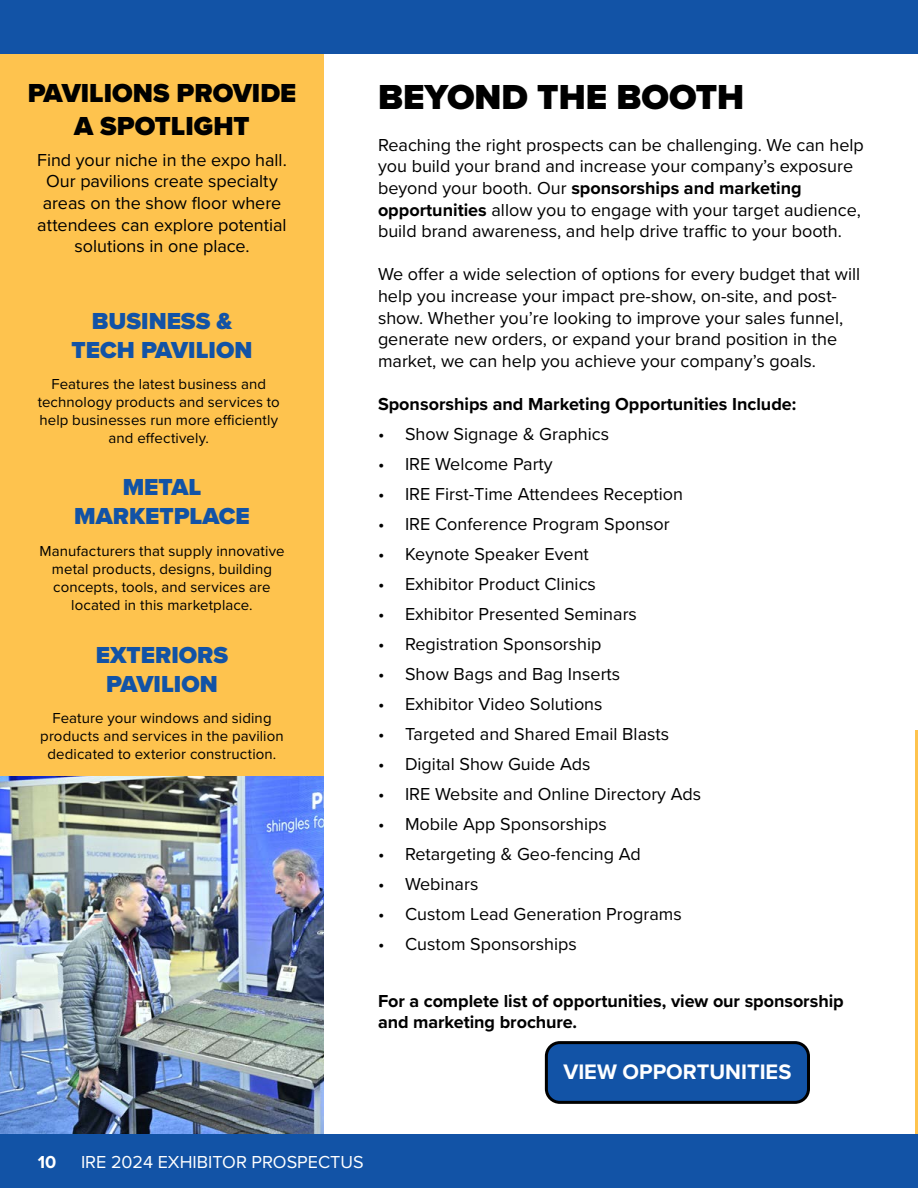
<style>
.page{position:relative;width:918px;height:1188px;background:#fff}
.page>*{position:absolute;margin:0;border:0;box-sizing:border-box;transform-origin:0 0}
.t1{font:900 36px "Proxima Nova";color:#000}
.t2{font:900 27px/32.4px "Proxima Nova";color:#000;text-align:center}
.t3{font:900 24px/28.8px "Proxima Nova";color:#1253a6;text-align:center}
.t4{font:700 21.75px "Proxima Nova";color:#fff}
.t5{font:18px/21.6px "Proxima Nova";color:#000}
.t6{font:700 18px/21.6px "Proxima Nova";color:#000}
.t7{font:18px "Proxima Nova";color:#fff}
.t8{font:700 18px "Proxima Nova";color:#fff}
.t9{font:15px/18px "Proxima Nova";letter-spacing:.005em;color:#000;text-align:center}
.s1{font-weight:700}
</style>
<div class="page">
<div style="left:0;top:1134px;width:918px;height:54px;background:#1253a6"></div>
<hr style="left:916px;top:730px;width:2px;height:404px;background:#fec34e">
<div style="left:0;top:0;width:324px;height:1134px;background:#fec34e"></div>
<img style="left:0;top:776px;width:324px;height:358px">
<div style="left:0;top:0;width:918px;height:54px;background:#1253a6"></div>
<div style="left:546px;top:1043px;width:262px;height:59px;background:#1253a6;border-radius:14px"></div>
<div style="left:545px;top:1041px;width:265px;height:63px;border:3px solid #000;border-radius:14px"></div>
<h2 class="t2" style="left:28px;top:77px;width:270px">PAVILIONS PROVIDE<br>A SPOTLIGHT</h2>
<p class="t5" style="left:37px;top:148px;width:251px;text-align:center">Find your niche in the expo hall.<br>Our pavilions create specialty areas on the show floor where attendees can explore potential solutions in one place.</p>
<h3 class="t3" style="left:72px;top:306px;width:182px">BUSINESS &amp;<br>TECH PAVILION</h3>
<p class="t9" style="left:38px;top:374px;width:244px">Features the latest business and technology products and services to help businesses run more efficiently and effectively.</p>
<h3 class="t3" style="left:74px;top:473px;width:177px">METAL<br>MARKETPLACE</h3>
<p class="t9" style="left:39px;top:541px;width:247px">Manufacturers that supply innovative metal products, designs, building concepts, tools, and services are located in this marketplace.</p>
<h3 class="t3" style="left:96px;top:640px;width:134px">EXTERIORS<br>PAVILION</h3>
<p class="t9" style="left:40px;top:708px;width:245px">Feature your windows and siding products and services in the pavilion dedicated to exterior construction.</p>
<h1 class="t1" style="left:378px;top:71px;width:368px">BEYOND THE BOOTH</h1>
<p class="t5" style="left:378px;top:133px;width:487px">Reaching the right prospects can be challenging. We can help you build your brand and increase your company’s exposure beyond your booth. Our <span class="s1">sponsorships and marketing opportunities</span> allow you to engage with your target audience, build brand awareness, and help drive traffic to your booth.</p>
<p class="t5" style="left:378px;top:263px;width:484px">We offer a wide selection of options for every budget that will help you increase your impact pre-show, on-site, and post&shy;show. Whether you’re looking to improve your sales funnel, generate new orders, or expand your brand position in the market, we can help you achieve your company’s goals.</p>
<p class="t6" style="left:378px;top:393px;width:420px">Sponsorships and Marketing Opportunities Include:</p>
<p class="t5" style="left:378px;top:422px;width:233px">• Show Signage &amp; Graphics</p>
<p class="t5" style="left:378px;top:452px;width:176px">• IRE Welcome Party</p>
<p class="t5" style="left:378px;top:482px;width:307px">• IRE First-Time Attendees Reception</p>
<p class="t5" style="left:378px;top:512px;width:293px">• IRE Conference Program Sponsor</p>
<p class="t5" style="left:378px;top:542px;width:212px">• Keynote Speaker Event</p>
<p class="t5" style="left:378px;top:572px;width:219px">• Exhibitor Product Clinics</p>
<p class="t5" style="left:378px;top:602px;width:261px">• Exhibitor Presented Seminars</p>
<p class="t5" style="left:378px;top:632px;width:225px">• Registration Sponsorship</p>
<p class="t5" style="left:378px;top:662px;width:244px">• Show Bags and Bag Inserts</p>
<p class="t5" style="left:378px;top:692px;width:226px">• Exhibitor Video Solutions</p>
<p class="t5" style="left:378px;top:722px;width:293px">• Targeted and Shared Email Blasts</p>
<p class="t5" style="left:378px;top:752px;width:214px">• Digital Show Guide Ads</p>
<p class="t5" style="left:378px;top:782px;width:325px">• IRE Website and Online Directory Ads</p>
<p class="t5" style="left:378px;top:812px;width:230px">• Mobile App Sponsorships</p>
<p class="t5" style="left:378px;top:842px;width:264px">• Retargeting &amp; Geo-fencing Ad</p>
<p class="t5" style="left:378px;top:872px;width:102px">• Webinars</p>
<p class="t5" style="left:378px;top:902px;width:305px">• Custom Lead Generation Programs</p>
<p class="t5" style="left:378px;top:932px;width:200px">• Custom Sponsorships</p>
<p class="t6" style="left:378px;top:990px;width:467px">For a complete list of opportunities, view our sponsorship and marketing brochure.</p>
<p class="t4" style="left:563px;top:1055px;width:229px">VIEW OPPORTUNITIES</p>
<p class="t8" style="left:38px;top:1149px;width:20px">10</p>
<p class="t7" style="left:81px;top:1149px;width:284px">IRE 2024 EXHIBITOR PROSPECTUS</p>
</div>
